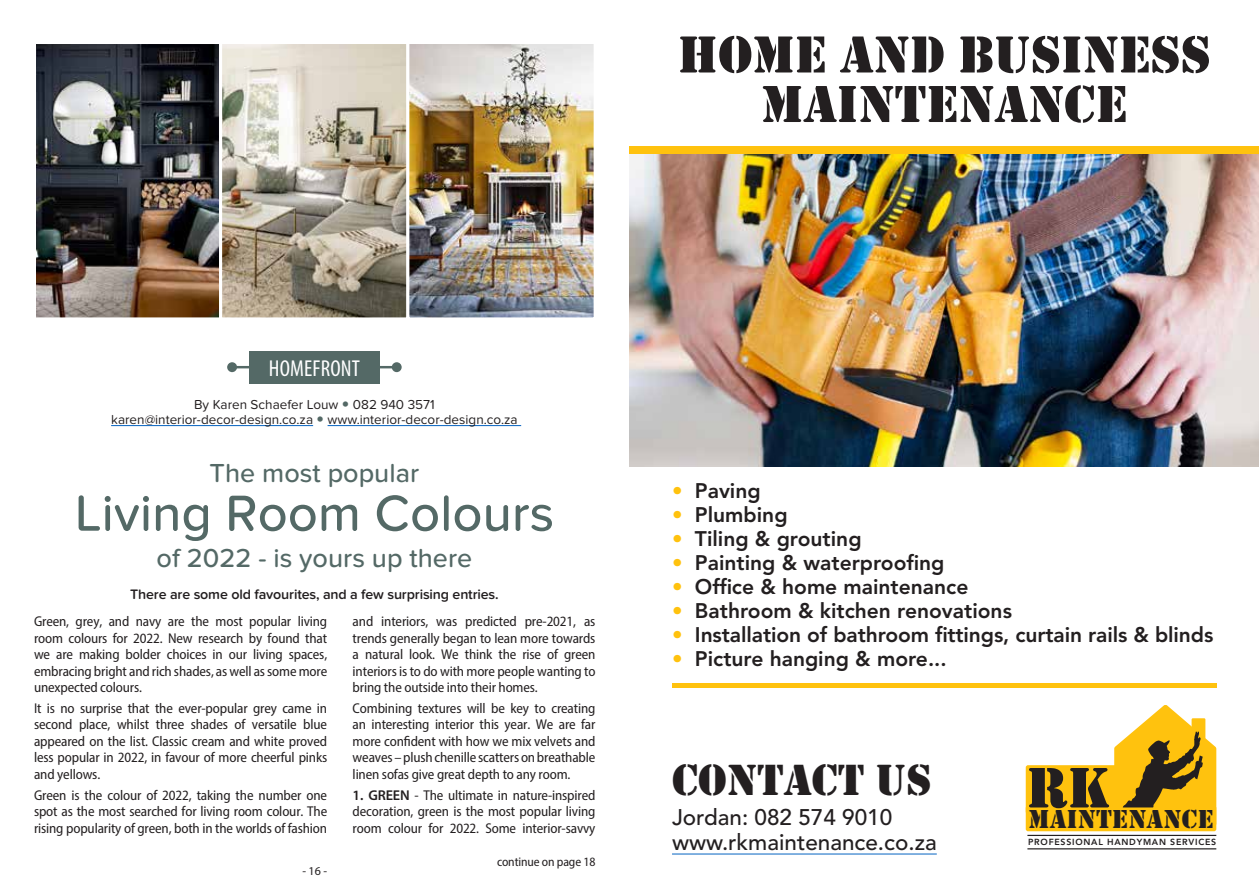
<style>
.page{position:relative;width:1259px;height:893px;background:#fff}
.page>*{position:absolute;margin:0;border:0;box-sizing:border-box;transform-origin:0 0}
.t1{font:54px/49.5px "Stencil";color:#231f20;text-align:center}
.t2{font:500 52.5px "Proxima Nova Soft";color:#546966}
.t3{font:45px "Stencil";color:#231f20}
.t4{font:500 27px "Proxima Nova Soft";color:#546966}
.t5{font:26.85px "Stencil";color:#231f20}
.t6{font:condensed 23.1px "Myriad Pro";letter-spacing:.01em;color:#fff}
.t7{font:500 22.5px/25.5px "Avenir LT Pro";color:#231f20}
.t8{font:800 21px "Avenir LT Pro";color:#231f20}
.t9{font:semi-condensed 14.25px/16.5px "Myriad Pro";letter-spacing:-.01em;color:#231f20;text-align:justify}
.t10{font:600 14.25px "Proxima Nova Soft";letter-spacing:-.01em;color:#231f20}
.t11{font:13.5px/15px "Proxima Nova Soft";color:#231f20;text-align:center}
.t12{font:semi-condensed 12.75px "Myriad Pro";letter-spacing:-.01em;color:#231f20}
.t13{font:12px "Myriad Pro";color:#231f20}
.t14{font:800 8.85px "Avenir LT Pro";letter-spacing:.085em;color:#231f20}
.s1{font-weight:600;font-stretch:normal}
.s2{color:#ffc20e}
</style>
<div class="page">
<hr style="left:111px;top:425px;width:202px;height:1px;background:#0563c1">
<hr style="left:327px;top:425px;width:194px;height:1px;background:#0563c1">
<hr style="left:232px;top:366px;width:165px;height:2px;background:#546966">
<div style="left:227px;top:362px;width:10px;height:10px;background:#546966;border-radius:50%"></div>
<div style="left:392px;top:362px;width:10px;height:10px;background:#546966;border-radius:50%"></div>
<div style="left:249px;top:351px;width:130px;height:33px;background:#546966"></div>
<img style="left:36px;top:45px;width:556px;height:271px">
<div style="left:32px;top:41px;width:190px;height:279px;border:3px solid #fff"></div>
<div style="left:219px;top:41px;width:190px;height:279px;border:3px solid #fff"></div>
<div style="left:406px;top:41px;width:190px;height:279px;border:3px solid #fff"></div>
<img style="left:629px;top:154px;width:630px;height:313px">
<div style="left:1025px;top:765px;width:97px;height:49px;background:#ffc20e;border-radius:2px"></div>
<div style="left:1025px;top:806px;width:191px;height:25px;background:#ffc20e;border-radius:2px"></div>
<svg style="left:1029px;top:705px;width:187px;height:104px"></svg>
<hr style="left:1027px;top:835px;width:189px;height:1px;background:#231f20">
<hr style="left:1027px;top:848px;width:189px;height:1px;background:#231f20">
<hr style="left:672px;top:683px;width:544px;height:4px;background:#ffc20e">
<div style="left:629px;top:147px;width:630px;height:7px;background:#ffc20e"></div>
<hr style="left:672px;top:854px;width:264px;height:1px;background:#0563c1">
<h1 class="t1" style="left:677px;top:31px;width:535px">HOME AND BUSINESS<br>MAINTENANCE</h1>
<h3 class="t6" style="left:269px;top:354px;width:93px">HOMEFRONT</h3>
<p class="t11" style="left:111px;top:397px;width:408px">By Karen Schaefer Louw 082 940 3571 karen@interior-decor-design.co.za www.interior-decor-design.co.za</p>
<h3 class="t4" style="left:210px;top:457px;width:211px">The most popular</h3>
<h2 class="t2" style="left:75px;top:483px;width:481px">Living Room Colours</h2>
<h3 class="t4" style="left:157px;top:542px;width:317px">of 2022 - is yours up there</h3>
<p class="t10" style="left:130px;top:586px;width:370px">There are some old favourites, and a few surprising entries.</p>
<p class="t9" style="left:34px;top:613px;width:295px">Green, grey, and navy are the most popular living room colours for 2022. New research by found that we are making bolder choices in our living spaces, embracing bright and rich shades, as well as some more unexpected colours.</p>
<p class="t9" style="left:34px;top:700px;width:295px">It is no surprise that the ever-popular grey came in second place, whilst three shades of versatile blue appeared on the list. Classic cream and white proved less popular in 2022, in favour of more cheerful pinks and yellows.</p>
<p class="t9" style="left:34px;top:786px;width:295px">Green is the colour of 2022, taking the number one spot as the most searched for living room colour. The rising popularity of green, both in the worlds of fashion</p>
<p class="t9" style="left:353px;top:613px;width:244px">and interiors, was predicted pre-2021, as trends generally began to lean more towards a natural look. We think the rise of green interiors is to do with more people wanting to bring the outside into their homes.</p>
<p class="t9" style="left:353px;top:700px;width:244px">Combining textures will be key to creating an interesting interior this year. We are far more confident with how we mix velvets and weaves – plush chenille scatters on breathable linen sofas give great depth to any room.</p>
<p class="t9" style="left:353px;top:786px;width:244px"><span class="s1">1. GREEN</span> - The ultimate in nature-inspired decoration, green is the most popular living room colour for 2022. Some interior-savvy</p>
<p class="t13" style="left:302px;top:864px;width:26px">- 16 -</p>
<p class="t12" style="left:497px;top:854px;width:100px">continue on page 18</p>
<h3 class="t8" style="left:672px;top:478px;width:90px"><span class="s2">•</span> Paving</h3>
<h3 class="t8" style="left:672px;top:502px;width:117px"><span class="s2">•</span> Plumbing</h3>
<h3 class="t8" style="left:672px;top:526px;width:191px"><span class="s2">•</span> Tiling &amp; grouting</h3>
<h3 class="t8" style="left:672px;top:550px;width:274px"><span class="s2">•</span> Painting &amp; waterproofing</h3>
<h3 class="t8" style="left:672px;top:574px;width:298px"><span class="s2">•</span> Office &amp; home maintenance</h3>
<h3 class="t8" style="left:672px;top:598px;width:341px"><span class="s2">•</span> Bathroom &amp; kitchen renovations</h3>
<h3 class="t8" style="left:672px;top:622px;width:543px"><span class="s2">•</span> Installation of bathroom fittings, curtain rails &amp; blinds</h3>
<h3 class="t8" style="left:672px;top:646px;width:276px"><span class="s2">•</span> Picture hanging &amp; more...</h3>
<h3 class="t3" style="left:672px;top:754px;width:261px">CONTACT US</h3>
<h3 class="t7" style="left:672px;top:804px;width:266px">Jordan: 082 574 9010 www.rkmaintenance.co.za</h3>
<h3 class="t5" style="left:1028px;top:804px;width:118px">MAINTENANC</h3>
<h3 class="t5" style="left:1197px;top:804px;width:17px">E</h3>
<p class="t14" style="left:1028px;top:837px;width:190px">PROFESSIONAL HANDYMAN SERVICES</p>
</div>
